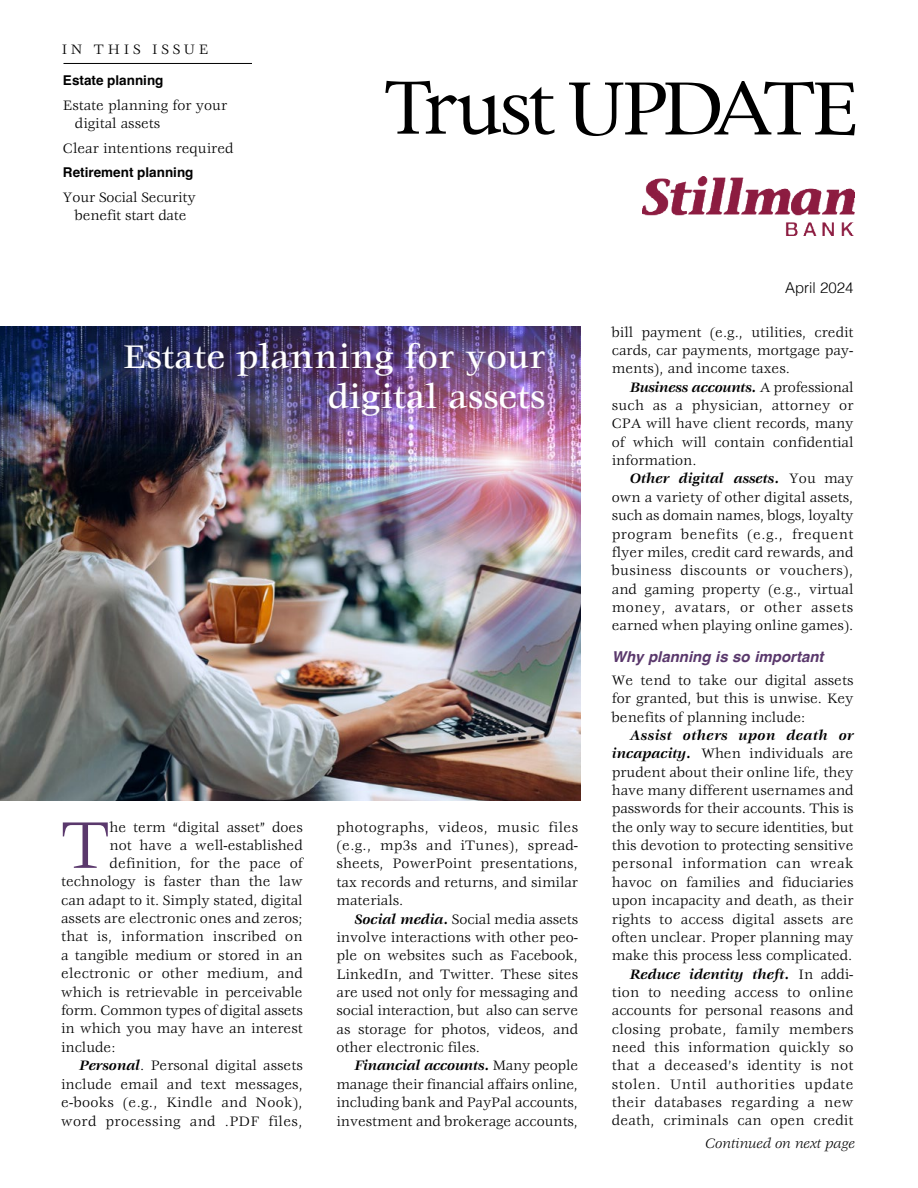
<style>
.page{position:relative;width:918px;height:1188px;background:#fff}
.page>*{position:absolute;margin:0;border:0;box-sizing:border-box;transform-origin:0 0}
.Body_no_indent{font:72.45px "Veljovic Std";color:#5a386c}
.Headline{font:500 36px/40.5px "Veljovic Std";color:#fff;text-align:right}
.Body{font:15px/18.3px "Veljovic Std";color:#000;text-align:justify}
.Body_no_indent-2{font:15px/18.3px "Veljovic Std";color:#000;text-align:justify}
.ITI_TEXT{font:15px/18px "Veljovic Std";color:#000}
.Color_subhead{font:italic 700 15px "Helvetica";color:#5a386c}
.Body_no_indent-3{font:italic 15px "Veljovic Std";color:#000}
.Body-2{font:15px "Veljovic Std";letter-spacing:.25em;color:#000}
.t1{font:300 15px "Helvetica";color:#000}
.ITI_HEADS{font:700 13.5px "Helvetica";color:#000}
.s1{font-weight:700;font-style:italic}
</style>
<div class="page">
<hr style="left:63px;top:63px;width:189px;height:1px;background:#000">
<img style="left:0;top:326px;width:580px;height:475px">
<svg style="left:385px;top:81px;width:169px;height:54px"></svg>
<svg style="left:569px;top:81px;width:286px;height:55px"></svg>
<img style="left:643px;top:176px;width:212px;height:59px">
<p class="Body-2" style="left:62px;top:41px;width:148px">IN THIS ISSUE</p>
<p class="ITI_HEADS" style="left:63px;top:72px;width:102px">Estate planning</p>
<p class="ITI_TEXT" style="left:75px;top:97px;width:154px;text-indent:-12px">Estate planning for your digital assets</p>
<p class="ITI_TEXT" style="left:63px;top:140px;width:172px">Clear intentions required</p>
<p class="ITI_HEADS" style="left:63px;top:164px;width:132px">Retirement planning</p>
<p class="ITI_TEXT" style="left:63px;top:189px;width:134px;text-align:center">Your Social Security benefit start date</p>
<p class="Headline" style="left:123px;top:338px;width:423px">Estate planning for your digital assets</p>
<p class="Body_no_indent" style="left:61px;top:806px;width:50px">T</p>
<p class="Body_no_indent-2" style="left:110px;top:819px;width:195px">he term “digital asset” does</p>
<p class="Body_no_indent-2" style="left:110px;top:837px;width:195px">not have a well-established</p>
<p class="Body_no_indent-2" style="left:110px;top:855px;width:195px">definition, for the pace of</p>
<p class="Body_no_indent-2" style="left:61px;top:873px;width:243px">technology is faster than the law</p>
<p class="Body_no_indent-2" style="left:61px;top:892px;width:243px">can adapt to it. Simply stated, digital</p>
<p class="Body_no_indent-2" style="left:61px;top:910px;width:243px">assets are electronic ones and zeros;</p>
<p class="Body_no_indent-2" style="left:61px;top:928px;width:243px">that is, information inscribed on</p>
<p class="Body_no_indent-2" style="left:61px;top:947px;width:243px">a tangible medium or stored in an</p>
<p class="Body_no_indent-2" style="left:61px;top:965px;width:243px">electronic or other medium, and</p>
<p class="Body_no_indent-2" style="left:61px;top:984px;width:243px">which is retrievable in perceivable</p>
<p class="Body_no_indent-2" style="left:61px;top:1002px;width:243px">form. Common types of digital assets</p>
<p class="Body_no_indent-2" style="left:61px;top:1020px;width:243px">in which you may have an interest</p>
<p class="Body_no_indent-2" style="left:61px;top:1039px;width:56px">include:</p>
<p class="Body" style="left:61px;top:1057px;width:243px;text-indent:18px"><span class="s1">Personal</span>. Personal digital assets include email and text messages, e-books (e.g., Kindle and Nook), word processing and .PDF files,</p>
<p class="Body" style="left:337px;top:819px;width:243px">photographs, videos, music files (e.g., mp3s and iTunes), spread&shy;sheets, PowerPoint presentations, tax records and returns, and similar materials.</p>
<p class="Body" style="left:337px;top:910px;width:243px;text-indent:18px"><span class="s1">Social media.</span> Social media assets involve interactions with other peo&shy;ple on websites such as Facebook, LinkedIn, and Twitter. These sites are used not only for messaging and social interaction, but also can serve as storage for photos, videos, and other electronic files.</p>
<p class="Body" style="left:337px;top:1057px;width:243px;text-indent:18px"><span class="s1">Financial accounts.</span> Many people manage their financial affairs online, including bank and PayPal accounts, investment and brokerage accounts,</p>
<p class="t1" style="left:785px;top:275px;width:70px">April 2024</p>
<p class="Body" style="left:612px;top:324px;width:243px">bill payment (e.g., utilities, credit cards, car payments, mortgage pay&shy;ments), and income taxes.</p>
<p class="Body" style="left:612px;top:379px;width:243px;text-indent:18px"><span class="s1">Business accounts.</span> A professional such as a physician, attorney or CPA will have client records, many of which will contain confidential information.</p>
<p class="Body" style="left:612px;top:470px;width:243px;text-indent:18px"><span class="s1">Other digital assets.</span> You may own a variety of other digital assets, such as domain names, blogs, loyalty program benefits (e.g., frequent flyer miles, credit card rewards, and business discounts or vouchers), and gaming property (e.g., virtual money, avatars, or other assets earned when playing online games).</p>
<p class="Color_subhead" style="left:612px;top:645px;width:213px">Why planning is so important</p>
<p class="Body_no_indent-2" style="left:612px;top:672px;width:243px">We tend to take our digital assets for granted, but this is unwise. Key benefits of planning include:</p>
<p class="Body" style="left:612px;top:727px;width:243px;text-indent:18px"><span class="s1">Assist others upon death or incapacity.</span> When individuals are prudent about their online life, they have many different usernames and passwords for their accounts. This is the only way to secure identities, but this devotion to protecting sensitive personal information can wreak havoc on families and fiduciaries upon incapacity and death, as their rights to access digital assets are often unclear. Proper planning may make this process less complicated.</p>
<p class="Body" style="left:612px;top:965px;width:243px;text-indent:18px"><span class="s1">Reduce identity theft.</span> In addi&shy;tion to needing access to online accounts for personal reasons and closing probate, family members need this information quickly so that a deceased’s identity is not stolen. Until authorities update their databases regarding a new death, criminals can open credit</p>
<p class="Body_no_indent-3" style="left:705px;top:1136px;width:151px">Continued on next page</p>
</div>
